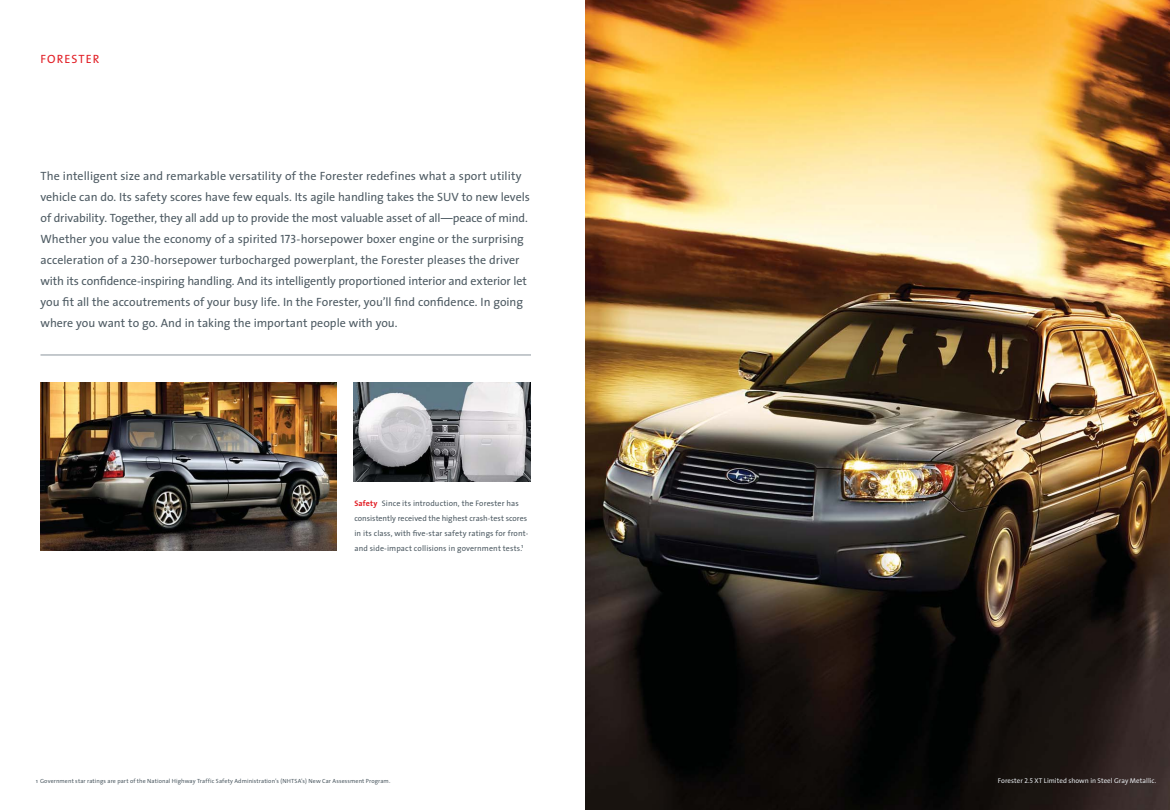
<style>
.page{position:relative;width:1170px;height:810px;background:#fff}
.page>*{position:absolute;margin:0;border:0;box-sizing:border-box;transform-origin:0 0}
.t1{font:12px/21px "The Sans Subaru";color:#4e5b63}
.t2{font:12px "The Sans Subaru";letter-spacing:.09em;color:#e21f26}
.t3{font:8px/15px "The Sans Subaru";letter-spacing:.01em;color:#4e5b63}
.t4{font:7px "The Sans Subaru";letter-spacing:.005em;color:#e4e8eb}
.t5{font:6px "The Sans Subaru";letter-spacing:.02em;color:#4e5b63}
.s1{font-family:"The Sans Bold Subaru";color:#e21f26}
.s2{font-family:"The Sans Bold Subaru";font-size:4.5px}
</style>
<div class="page">
<img style="left:585px;top:0;width:585px;height:810px">
<img style="left:354px;top:382px;width:177px;height:99px">
<hr style="left:40px;top:354px;width:491px;height:1px;background:#8a949c">
<img style="left:40px;top:383px;width:296px;height:168px">
<p class="t2" style="left:40px;top:54px;width:60px">FORESTER</p>
<p class="t1" style="left:40px;top:166px;width:491px">The intelligent size and remarkable versatility of the Forester redefines what a sport utility vehicle can do. Its safety scores have few equals. Its agile handling takes the SUV to new levels of drivability. Together, they all add up to provide the most valuable asset of all—peace of mind.<br>Whether you value the economy of a spirited 173-horsepower boxer engine or the surprising acceleration of a 230-horsepower turbocharged powerplant, the Forester pleases the driver with its confidence-inspiring handling. And its intelligently proportioned interior and exterior let you fit all the accoutrements of your busy life. In the Forester, you’ll find confidence. In going where you want to go. And in taking the important people with you.</p>
<p class="t3" style="left:354px;top:496px;width:175px"><span class="s1">Safety</span> Since its introduction, the Forester has consistently received the highest crash-test scores in its class, with five-star safety ratings for front&shy;and side-impact collisions in government tests.<sup>1</sup></p>
<p class="t5" style="left:36px;top:779px;width:356px"><span class="s2">1</span> Government star ratings are part of the National Highway Traffic Safety Administration’s (NHTSA’s) New Car Assessment Program.</p>
<p class="t4" style="left:998px;top:778px;width:160px">Forester 2.5 XT Limited shown in Steel Gray Metallic.</p>
</div>
